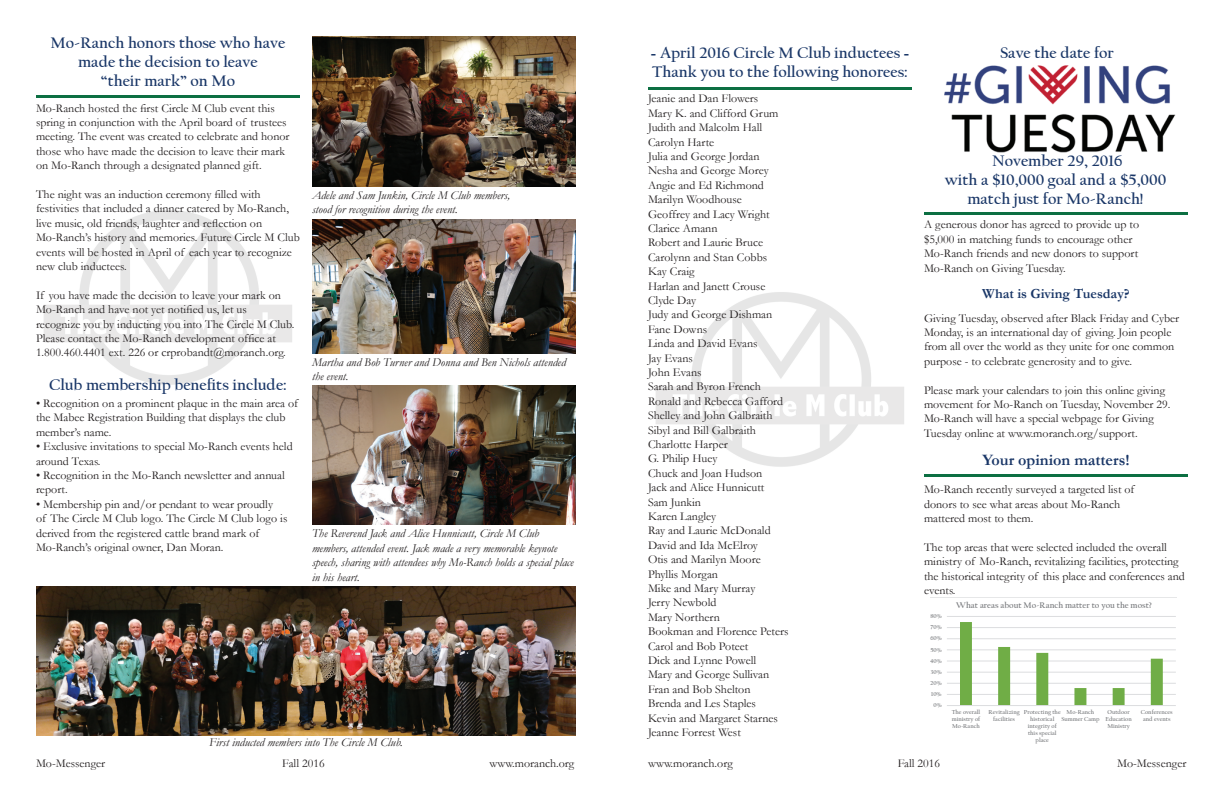
<style>
.page{position:relative;width:1224px;height:792px;background:#fff}
.page>*{position:absolute;margin:0;border:0;box-sizing:border-box;transform-origin:0 0}
.t1{font:700 16px/19.2px "Californian FB";color:#193667;text-align:center}
.t2{font:700 16px "Garamond";color:#193667}
.t3{font:700 14px "Garamond";color:#193667}
.t4{font:12px/14.4px "Garamond";color:#231f20}
.t5{font:italic 12px/14.4px "Garamond";color:#231f20}
.t6{font:700 8.6px "Californian FB";color:#76787b}
.t7{font:700 6px/6.9px "Californian FB";color:#76787b;text-align:center}
.s1{font-family:"Garamond"}
</style>
<div class="page">
<img style="left:312px;top:220px;width:264px;height:134px">
<img style="left:312px;top:36px;width:264px;height:150px">
<img style="left:312px;top:386px;width:264px;height:138px">
<hr style="left:36px;top:95px;width:264px;height:3px;background:#0c6f42">
<img style="left:656px;top:292px;width:248px;height:175px">
<hr style="left:648px;top:87px;width:264px;height:3px;background:#0c6f42">
<hr style="left:924px;top:474px;width:264px;height:3px;background:#0c6f42">
<svg style="left:930px;top:597px;width:246px;height:109px"></svg>
<img style="left:944px;top:65px;width:232px;height:88px">
<hr style="left:924px;top:212px;width:264px;height:3px;background:#0c6f42">
<img style="left:44px;top:210px;width:248px;height:175px">
<img style="left:36px;top:586px;width:540px;height:149px">
<h1 class="t1" style="left:51px;top:33px;width:236px">Mo-Ranch honors those who have made the decision to leave<br>“their mark” on Mo</h1>
<p class="t4" style="left:36px;top:100px;width:255px">Mo-Ranch hosted the first Circle M Club event this spring in conjunction with the April board of trustees meeting. The event was created to celebrate and honor those who have made the decision to leave their mark on Mo-Ranch through a designated planned gift.</p>
<p class="t4" style="left:36px;top:187px;width:265px">The night was an induction ceremony filled with festivities that included a dinner catered by Mo-Ranch, live music, old friends, laughter and reflection on Mo-Ranch’s history and memories. Future Circle M Club events will be hosted in April of each year to recognize new club inductees.</p>
<p class="t4" style="left:36px;top:288px;width:260px">If you have made the decision to leave your mark on Mo-Ranch and have not yet notified us, let us<br>recognize you by inducting you into The Circle M Club.<br>Please contact the Mo-Ranch development office at 1.800.460.4401 ext. 226 or crprobandt@moranch.org.</p>
<h1 class="t1" style="left:49px;top:375px;width:239px">Club membership benefits include:</h1>
<p class="t4" style="left:36px;top:396px;width:264px">• Recognition on a prominent plaque in the main area of the Mabee Registration Building that displays the club member’s name.</p>
<p class="t4" style="left:36px;top:439px;width:258px">• Exclusive invitations to special Mo-Ranch events held around Texas.</p>
<p class="t4" style="left:36px;top:468px;width:250px">• Recognition in the Mo-Ranch newsletter and annual report.</p>
<p class="t4" style="left:36px;top:497px;width:253px">• Membership pin and/or pendant to wear proudly<br>of The Circle M Club logo. The Circle M Club logo is derived from the registered cattle brand mark of Mo-Ranch’s original owner, Dan Moran.</p>
<p class="t5" style="left:312px;top:188px;width:200px">Adele and Sam Junkin, Circle M Club members, stood for recognition during the event.</p>
<p class="t5" style="left:312px;top:354px;width:256px">Martha and Bob Turner and Donna and Ben Nichols attended the event.</p>
<p class="t5" style="left:312px;top:526px;width:263px">The Reverend Jack and Alice Hunnicutt, Circle M Club members, attended event. Jack made a very memorable keynote speech, sharing with attendees why Mo-Ranch holds a special place in his heart.</p>
<p class="t5" style="left:209px;top:735px;width:195px">First inducted members into The Circle M Club.</p>
<h1 class="t1" style="left:651px;top:43px;width:260px;text-align:left"><span class="s1">-</span> April 2016 Circle M Club inductees <span class="s1">-<br></span>Thank you to the following honorees:</h1>
<p class="t4" style="left:648px;top:91px;width:142px">Jeanie and Dan Flowers<br>Mary K. and Clifford Grum<br>Judith and Malcolm Hall<br>Carolyn Harte<br>Julia and George Jordan<br>Nesha and George Morey<br>Angie and Ed Richmond<br>Marilyn Woodhouse<br>Geoffrey and Lacy Wright<br>Clarice Amann<br>Robert and Laurie Bruce<br>Carolynn and Stan Cobbs<br>Kay Craig<br>Harlan and Janett Crouse<br>Clyde Day<br>Judy and George Dishman<br>Fane Downs<br>Linda and David Evans<br>Jay Evans<br>John Evans<br>Sarah and Byron French<br>Ronald and Rebecca Gafford<br>Shelley and John Galbraith<br>Sibyl and Bill Galbraith<br>Charlotte Harper<br>G. Philip Huey<br>Chuck and Joan Hudson<br>Jack and Alice Hunnicutt<br>Sam Junkin<br>Karen Langley<br>Ray and Laurie McDonald<br>David and Ida McElroy<br>Otis and Marilyn Moore<br>Phyllis Morgan<br>Mike and Mary Murray<br>Jerry Newbold<br>Mary Northern<br>Bookman and Florence Peters<br>Carol and Bob Poteet<br>Dick and Lynne Powell<br>Mary and George Sullivan<br>Fran and Bob Shelton<br>Brenda and Les Staples<br>Kevin and Margaret Starnes<br>Jeanne Forrest West</p>
<h1 class="t1" style="left:1000px;top:43px;width:115px">Save the date for</h1>
<h1 class="t1" style="left:945px;top:151px;width:223px">November 29, 2016<br>with a $10,000 goal and a $5,000 match just for Mo-Ranch!</h1>
<p class="t4" style="left:924px;top:217px;width:217px">A generous donor has agreed to provide up to $5,000 in matching funds to encourage other Mo-Ranch friends and new donors to support Mo-Ranch on Giving Tuesday.</p>
<p class="t3" style="left:982px;top:284px;width:149px">What is Giving Tuesday?</p>
<p class="t4" style="left:924px;top:310px;width:257px">Giving Tuesday, observed after Black Friday and Cyber Monday, is an international day of giving. Join people from all over the world as they unite for one common purpose - to celebrate generosity and to give.</p>
<p class="t4" style="left:924px;top:382px;width:248px">Please mark your calendars to join this online giving movement for Mo-Ranch on Tuesday, November 29.<br>Mo-Ranch will have a special webpage for Giving Tuesday online at www.moranch.org/support.</p>
<h1 class="t2" style="left:982px;top:449px;width:149px">Your opinion matters!</h1>
<p class="t4" style="left:924px;top:482px;width:212px">Mo-Ranch recently surveyed a targeted list of donors to see what areas about Mo-Ranch mattered most to them.</p>
<p class="t4" style="left:924px;top:539px;width:262px">The top areas that were selected included the overall ministry of Mo-Ranch, revitalizing facilities, protecting the historical integrity of this place and conferences and events.</p>
<p class="t7" style="left:930px;top:613px;width:13px">80%</p>
<p class="t7" style="left:931px;top:624px;width:13px">70%</p>
<p class="t7" style="left:930px;top:635px;width:13px">60%</p>
<p class="t7" style="left:930px;top:646px;width:13px">50%</p>
<p class="t7" style="left:930px;top:657px;width:13px">40%</p>
<p class="t7" style="left:931px;top:668px;width:13px">30%</p>
<p class="t7" style="left:930px;top:680px;width:13px">20%</p>
<p class="t7" style="left:931px;top:691px;width:12px">10%</p>
<p class="t7" style="left:933px;top:702px;width:10px">0%</p>
<p class="t6" style="left:956px;top:600px;width:197px">What areas about Mo-Ranch matter to you the most?</p>
<p class="t7" style="left:952px;top:709px;width:30px;text-align:justify">The overall ministry of Mo-Ranch</p>
<p class="t7" style="left:989px;top:709px;width:33px">Revitalizing facilities</p>
<p class="t7" style="left:1024px;top:709px;width:38px">Protecting the historical integrity of this special place</p>
<p class="t7" style="left:1062px;top:709px;width:39px">Mo-Ranch<br>Summer Camp</p>
<p class="t7" style="left:1106px;top:709px;width:28px">Outdoor<br>Education<br>Ministry</p>
<p class="t7" style="left:1141px;top:709px;width:33px">Conferences and events</p>
<p class="t4" style="left:36px;top:756px;width:71px">Mo-Messenger</p>
<p class="t4" style="left:282px;top:756px;width:44px">Fall 2016</p>
<p class="t4" style="left:490px;top:756px;width:86px">www.moranch.org</p>
<p class="t4" style="left:648px;top:756px;width:86px">www.moranch.org</p>
<p class="t4" style="left:898px;top:756px;width:44px">Fall 2016</p>
<p class="t4" style="left:1117px;top:756px;width:71px">Mo-Messenger</p>
</div>
